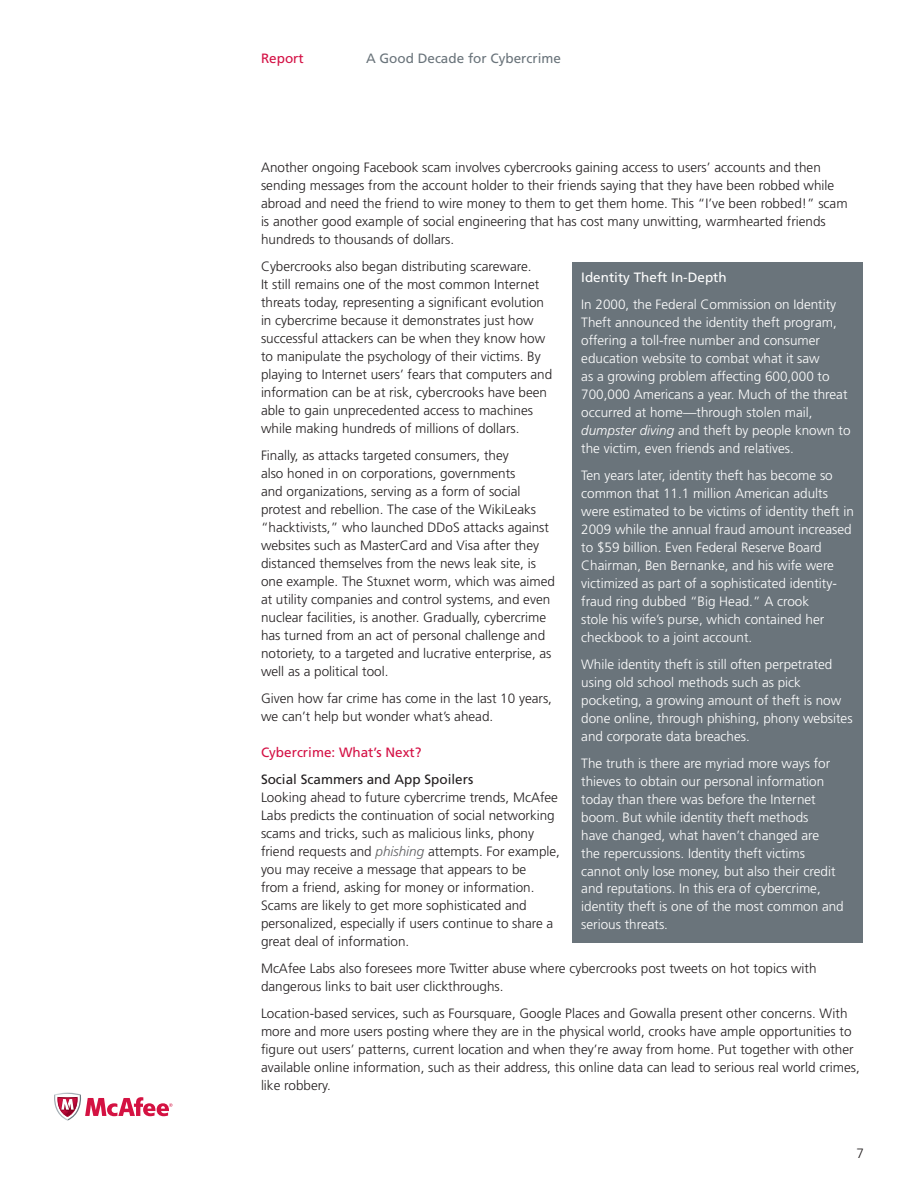
<style>
.page{position:relative;width:918px;height:1188px;background:#fff}
.page>*{position:absolute;margin:0;border:0;box-sizing:border-box;transform-origin:0 0}
.t1{font:300 13.5px/18px "Frutiger LT Std";color:#231f20}
.t2{font:300 13.5px/18px "Frutiger LT Std";color:#fff}
.t3{font:13.5px "Frutiger LT Std";color:#d41145}
.t4{font:13.5px "Frutiger LT Std";color:#231f20}
.t5{font:13.5px "Frutiger";color:#6a747b}
.t6{font:13.5px "Frutiger LT Std";color:#fff}
.s1{font-style:italic;color:#5f6062}
.s2{font-style:italic}
</style>
<div class="page">
<svg style="left:54px;top:1093px;width:119px;height:28px"></svg>
<div style="left:572px;top:262px;width:291px;height:681px;background:#6a747b"></div>
<p class="t3" style="left:261px;top:50px;width:44px">Report</p>
<p class="t5" style="left:366px;top:50px;width:197px">A Good Decade for Cybercrime</p>
<p class="t1" style="left:261px;top:159px;width:588px">Another ongoing Facebook scam involves cybercrooks gaining access to users’ accounts and then sending messages from the account holder to their friends saying that they have been robbed while abroad and need the friend to wire money to them to get them home. This “I’ve been robbed!” scam is another good example of social engineering that has cost many unwitting, warmhearted friends hundreds to thousands of dollars.</p>
<p class="t1" style="left:261px;top:258px;width:293px">Cybercrooks also began distributing scareware.<br>It still remains one of the most common Internet threats today, representing a significant evolution in cybercrime because it demonstrates just how successful attackers can be when they know how to manipulate the psychology of their victims. By playing to Internet users’ fears that computers and information can be at risk, cybercrooks have been able to gain unprecedented access to machines while making hundreds of millions of dollars.</p>
<p class="t1" style="left:261px;top:447px;width:296px">Finally, as attacks targeted consumers, they<br>also honed in on corporations, governments<br>and organizations, serving as a form of social protest and rebellion. The case of the WikiLeaks “hacktivists,” who launched DDoS attacks against websites such as MasterCard and Visa after they distanced themselves from the news leak site, is one example. The Stuxnet worm, which was aimed at utility companies and control systems, and even nuclear facilities, is another. Gradually, cybercrime has turned from an act of personal challenge and notoriety, to a targeted and lucrative enterprise, as well as a political tool.</p>
<p class="t1" style="left:261px;top:690px;width:293px">Given how far crime has come in the last 10 years, we can’t help but wonder what’s ahead.</p>
<p class="t3" style="left:261px;top:744px;width:162px">Cybercrime: What’s Next?</p>
<p class="t4" style="left:261px;top:771px;width:214px">Social Scammers and App Spoilers</p>
<p class="t1" style="left:261px;top:789px;width:301px">Looking ahead to future cybercrime trends, McAfee Labs predicts the continuation of social networking scams and tricks, such as malicious links, phony friend requests and <span class="s1">phishing</span> attempts. For example, you may receive a message that appears to be<br>from a friend, asking for money or information.<br>Scams are likely to get more sophisticated and personalized, especially if users continue to share a great deal of information.</p>
<p class="t1" style="left:261px;top:960px;width:557px">McAfee Labs also foresees more Twitter abuse where cybercrooks post tweets on hot topics with dangerous links to bait user clickthroughs.</p>
<p class="t1" style="left:261px;top:1005px;width:600px">Location-based services, such as Foursquare, Google Places and Gowalla present other concerns. With more and more users posting where they are in the physical world, crooks have ample opportunities to figure out users’ patterns, current location and when they’re away from home. Put together with other available online information, such as their address, this online data can lead to serious real world crimes, like robbery.</p>
<p class="t6" style="left:581px;top:269px;width:147px">Identity Theft In-Depth</p>
<p class="t2" style="left:581px;top:295px;width:271px">In 2000, the Federal Commission on Identity Theft announced the identity theft program, offering a toll-free number and consumer education website to combat what it saw<br>as a growing problem affecting 600,000 to 700,000 Americans a year. Much of the threat occurred at home—through stolen mail, <span class="s2">dumpster diving</span> and theft by people known to the victim, even friends and relatives.</p>
<p class="t2" style="left:581px;top:466px;width:274px">Ten years later, identity theft has become so common that 11.1 million American adults were estimated to be victims of identity theft in 2009 while the annual fraud amount increased to $59 billion. Even Federal Reserve Board Chairman, Ben Bernanke, and his wife were victimized as part of a sophisticated identity&shy;fraud ring dubbed “Big Head.” A crook<br>stole his wife’s purse, which contained her checkbook to a joint account.</p>
<p class="t2" style="left:581px;top:655px;width:273px">While identity theft is still often perpetrated using old school methods such as pick pocketing, a growing amount of theft is now done online, through phishing, phony websites and corporate data breaches.</p>
<p class="t2" style="left:581px;top:754px;width:264px">The truth is there are myriad more ways for thieves to obtain our personal information today than there was before the Internet boom. But while identity theft methods<br>have changed, what haven’t changed are<br>the repercussions. Identity theft victims cannot only lose money, but also their credit and reputations. In this era of cybercrime, identity theft is one of the most common and serious threats.</p>
<p class="t1" style="left:856px;top:1144px;width:9px">7</p>
</div>
